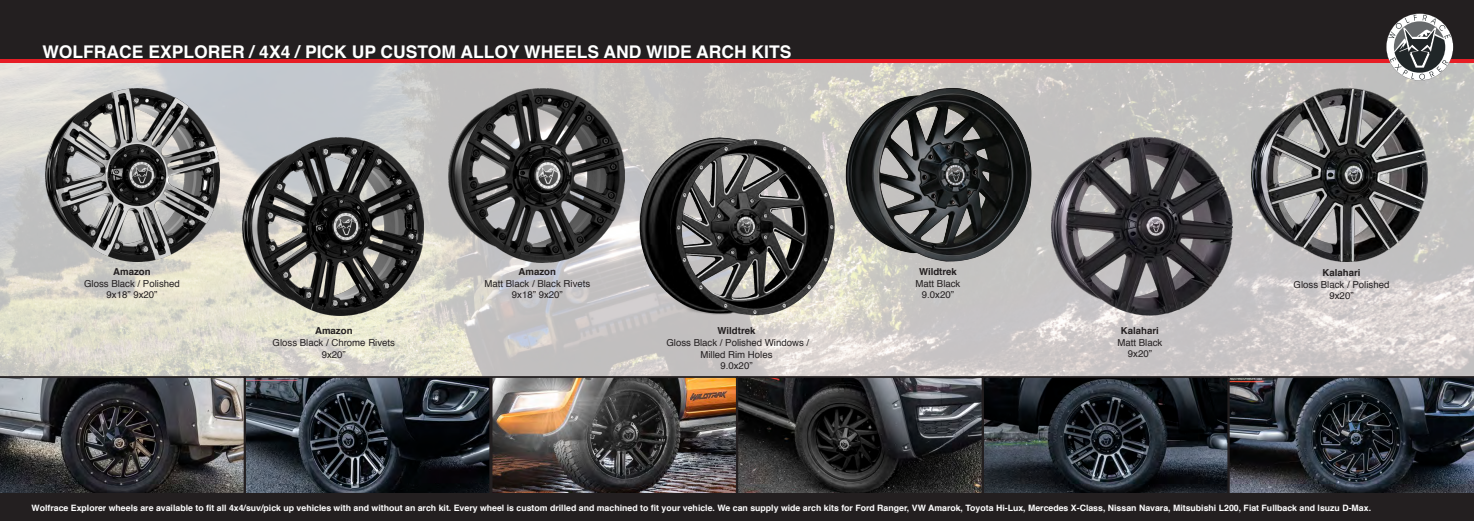
<style>
.page{position:relative;width:1474px;height:521px;background:#fff}
.page>*{position:absolute;margin:0;border:0;box-sizing:border-box;transform-origin:0 0}
.t1{font:700 17.5px "Helvetica";color:#fff}
.t2{font:9.62px/11.5px "Helvetica";color:#231f20;text-align:center}
.t3{font:700 9.62px "Helvetica";color:#231f20}
.t4{font:700 8.75px "Helvetica";color:#fff}
.s1{font-weight:700}
</style>
<div class="page">
<img style="left:0;top:62px;width:1473px;height:314px">
<div style="left:0;top:0;width:1473px;height:59px;background:#231f20"></div>
<img style="left:639px;top:138px;width:195px;height:181px">
<img style="left:838px;top:84px;width:205px;height:181px">
<img style="left:45px;top:89px;width:175px;height:173px">
<img style="left:1051px;top:137px;width:181px;height:179px">
<img style="left:1251px;top:89px;width:175px;height:173px">
<img style="left:243px;top:137px;width:181px;height:179px">
<hr style="left:0;top:59px;width:1473px;height:3px;background:#e71d25">
<svg style="left:0;top:376px;width:244px;height:118px;background:#4b4a4c"></svg>
<img style="left:491px;top:376px;width:245px;height:118px">
<svg style="left:983px;top:376px;width:244px;height:118px;background:#22272d"></svg>
<svg style="left:244px;top:376px;width:247px;height:118px;background:#272d34"></svg>
<svg style="left:736px;top:376px;width:247px;height:118px;background:#2f3031"></svg>
<svg style="left:1227px;top:376px;width:246px;height:118px;background:#2c3139"></svg>
<img style="left:448px;top:89px;width:176px;height:173px">
<svg style="left:1386px;top:14px;width:67px;height:66px"></svg>
<div style="left:0;top:494px;width:1473px;height:27px;background:#231f20"></div>
<p class="t1" style="left:42px;top:38px;width:750px">WOLFRACE EXPLORER / 4X4 / PICK UP CUSTOM ALLOY WHEELS AND WIDE ARCH KITS</p>
<p class="t3" style="left:113px;top:264px;width:39px">Amazon</p>
<p class="t2" style="left:84px;top:278px;width:97px">Gloss Black / Polished</p>
<p class="t2" style="left:107px;top:289px;width:52px">9x18” 9x20”</p>
<p class="t2" style="left:484px;top:266px;width:107px"><span class="s1">Amazon<br></span>Matt Black / Black Rivets</p>
<p class="t2" style="left:512px;top:289px;width:52px">9x18” 9x20”</p>
<p class="t3" style="left:919px;top:264px;width:39px">Wildtrek</p>
<p class="t2" style="left:915px;top:278px;width:46px">Matt Black</p>
<p class="t2" style="left:922px;top:289px;width:34px">9.0x20”</p>
<p class="t3" style="left:1322px;top:265px;width:39px">Kalahari</p>
<p class="t2" style="left:1293px;top:279px;width:97px">Gloss Black / Polished</p>
<p class="t2" style="left:1329px;top:290px;width:26px">9x20”</p>
<p class="t3" style="left:315px;top:323px;width:39px">Amazon</p>
<p class="t2" style="left:272px;top:337px;width:124px">Gloss Black / Chrome Rivets</p>
<p class="t2" style="left:322px;top:349px;width:26px">9x20”</p>
<p class="t3" style="left:717px;top:323px;width:39px">Wildtrek</p>
<p class="t2" style="left:666px;top:337px;width:144px">Gloss Black / Polished Windows /<br>Milled Rim Holes</p>
<p class="t2" style="left:720px;top:360px;width:34px">9.0x20”</p>
<p class="t3" style="left:1120px;top:323px;width:39px">Kalahari</p>
<p class="t2" style="left:1117px;top:337px;width:46px">Matt Black</p>
<p class="t2" style="left:1127px;top:348px;width:26px">9x20”</p>
<p class="t4" style="left:32px;top:501px;width:1340px">Wolfrace Explorer wheels are available to fit all 4x4/suv/pick up vehicles with and without an arch kit. Every wheel is custom drilled and machined to fit your vehicle. We can supply wide arch kits for Ford Ranger, VW Amarok, Toyota Hi-Lux, Mercedes X-Class, Nissan Navara, Mitsubishi L200, Fiat Fullback and lsuzu D-Max.</p>
</div>
